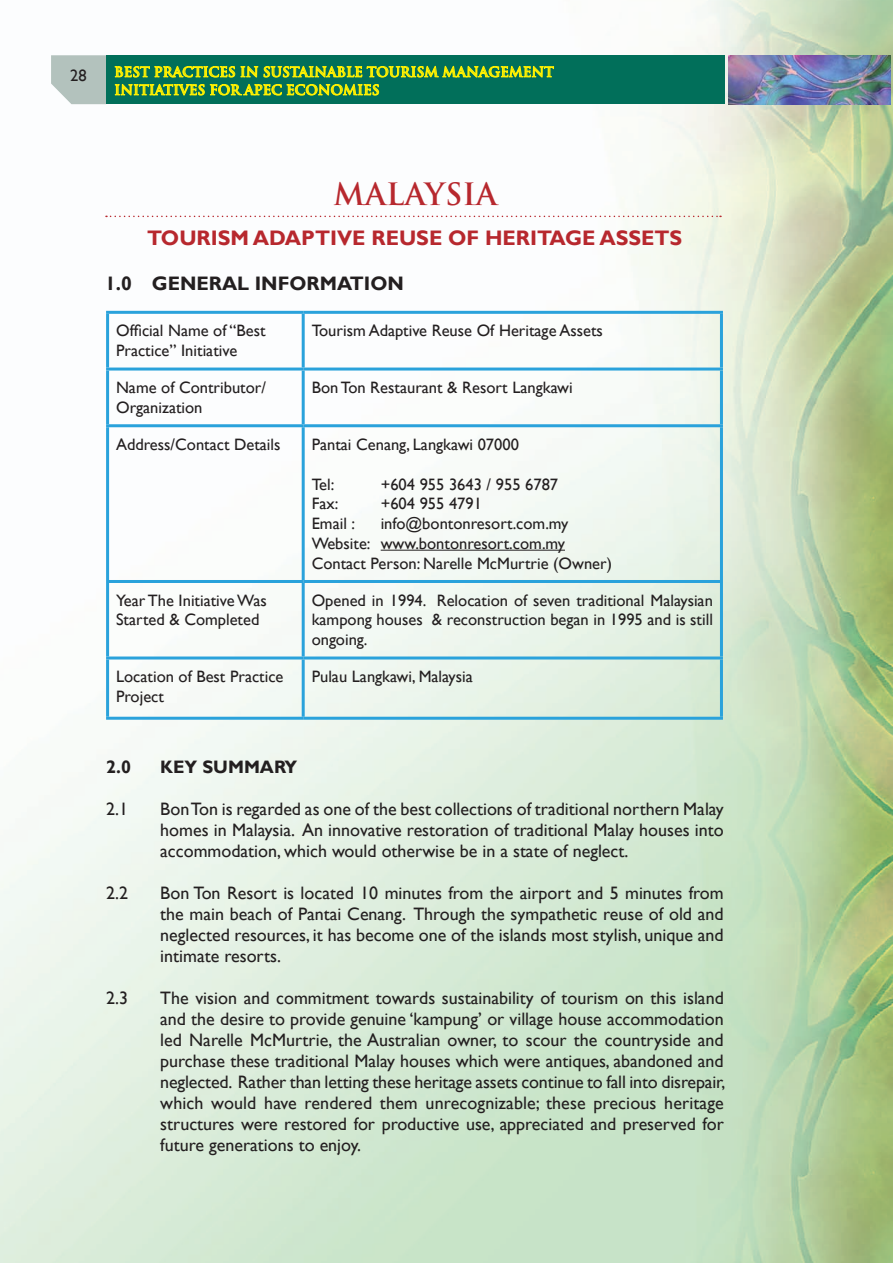
<style>
.page{position:relative;width:893px;height:1263px;background:#fff}
.page>*{position:absolute;margin:0;border:0;box-sizing:border-box;transform-origin:0 0}
.t1{font:700 30px "Trajan";color:#b7282e}
.t2{font:700 21px "Gill Sans";color:#b7282e}
.t3{font:700 19.5px "Gill Sans";color:#231f20}
.t4{font:18px/21px "Gill Sans";color:#231f20;text-align:justify}
.t5{font:700 18px "Gill Sans";color:#231f20}
.t6{font:16.5px/19.8px "Gill Sans";color:#231f20}
.t7{font:700 13.5px/18px "Trajan";color:#fff101}
</style>
<div class="page">
<img style="left:0;top:0;width:893px;height:1263px">
<img style="left:729px;top:55px;width:161px;height:49px">
<svg style="left:51px;top:55px;width:55px;height:49px;background:#b9c6c2"></svg>
<div style="left:106px;top:55px;width:619px;height:49px;background:#016f5a"></div>
<svg style="left:115px;top:33px;width:439px;height:63px"></svg>
<svg style="left:106px;top:216px;width:615px;height:1px"></svg>
<hr style="left:106px;top:311px;width:197px;height:3px;background:#2aa2db">
<hr style="left:106px;top:314px;width:3px;height:53px;background:#2aa2db">
<hr style="left:303px;top:311px;width:420px;height:3px;background:#2aa2db">
<hr style="left:302px;top:314px;width:3px;height:53px;background:#2aa2db">
<hr style="left:720px;top:314px;width:3px;height:53px;background:#2aa2db">
<hr style="left:106px;top:367px;width:197px;height:3px;background:#2aa2db">
<hr style="left:106px;top:370px;width:3px;height:54px;background:#2aa2db">
<hr style="left:303px;top:367px;width:420px;height:3px;background:#2aa2db">
<hr style="left:302px;top:370px;width:3px;height:54px;background:#2aa2db">
<hr style="left:720px;top:370px;width:3px;height:54px;background:#2aa2db">
<hr style="left:106px;top:424px;width:197px;height:3px;background:#2aa2db">
<hr style="left:106px;top:427px;width:3px;height:153px;background:#2aa2db">
<hr style="left:303px;top:424px;width:420px;height:3px;background:#2aa2db">
<hr style="left:302px;top:427px;width:3px;height:153px;background:#2aa2db">
<hr style="left:720px;top:427px;width:3px;height:153px;background:#2aa2db">
<hr style="left:106px;top:580px;width:197px;height:3px;background:#2aa2db">
<hr style="left:106px;top:583px;width:3px;height:73px;background:#2aa2db">
<hr style="left:303px;top:580px;width:420px;height:3px;background:#2aa2db">
<hr style="left:302px;top:583px;width:3px;height:73px;background:#2aa2db">
<hr style="left:720px;top:583px;width:3px;height:73px;background:#2aa2db">
<hr style="left:106px;top:656px;width:197px;height:3px;background:#2aa2db">
<hr style="left:106px;top:659px;width:3px;height:58px;background:#2aa2db">
<hr style="left:303px;top:656px;width:420px;height:3px;background:#2aa2db">
<hr style="left:302px;top:659px;width:3px;height:58px;background:#2aa2db">
<hr style="left:720px;top:659px;width:3px;height:58px;background:#2aa2db">
<hr style="left:106px;top:717px;width:197px;height:3px;background:#2aa2db">
<hr style="left:303px;top:717px;width:420px;height:3px;background:#2aa2db">
<hr style="left:381px;top:550px;width:184px;height:1px;background:#231f20">
<p class="t6" style="left:70px;top:66px;width:18px">28</p>
<p class="t7" style="left:114px;top:63px;width:441px">BEST PRACTICES IN SUSTAINABLE TOURISM MANAGEMENT<br>INITIATIVES FOR APEC ECONOMIES</p>
<h1 class="t1" style="left:334px;top:175px;width:165px">MALAYSIA</h1>
<p class="t2" style="left:147px;top:225px;width:536px">TOURISM ADAPTIVE REUSE OF HERITAGE ASSETS</p>
<p class="t3" style="left:105px;top:272px;width:300px">1.0 GENERAL INFORMATION</p>
<p class="t6" style="left:116px;top:321px;width:151px">Official Name of “Best<br>Practice” Initiative</p>
<p class="t6" style="left:312px;top:321px;width:293px">Tourism Adaptive Reuse Of Heritage Assets</p>
<p class="t6" style="left:116px;top:378px;width:151px">Name of Contributor/<br>Organization</p>
<p class="t6" style="left:312px;top:378px;width:262px">Bon Ton Restaurant &amp; Resort Langkawi</p>
<p class="t6" style="left:116px;top:435px;width:166px">Address/Contact Details</p>
<p class="t6" style="left:312px;top:435px;width:209px">Pantai Cenang, Langkawi 07000</p>
<p class="t6" style="left:312px;top:474px;width:24px">Tel:</p>
<p class="t6" style="left:381px;top:474px;width:179px">+604 955 3643 / 955 6787</p>
<p class="t6" style="left:312px;top:494px;width:28px">Fax:</p>
<p class="t6" style="left:381px;top:494px;width:103px">+604 955 4791</p>
<p class="t6" style="left:312px;top:514px;width:45px">Email :</p>
<p class="t6" style="left:312px;top:514px;width:302px;text-indent:69px">info@bontonresort.com.my<br>Website: www.bontonresort.com.my<br>Contact Person: Narelle McMurtrie (Owner)</p>
<p class="t6" style="left:116px;top:590px;width:152px">Year The Initiative Was<br>Started &amp; Completed</p>
<p class="t6" style="left:312px;top:590px;width:403px;text-align:justify">Opened in 1994. Relocation of seven traditional Malaysian kampong houses &amp; reconstruction began in 1995 and is still ongoing.</p>
<p class="t6" style="left:116px;top:667px;width:169px">Location of Best Practice<br>Project</p>
<p class="t6" style="left:312px;top:667px;width:163px">Pulau Langkawi, Malaysia</p>
<p class="t5" style="left:106px;top:756px;width:26px">2.0</p>
<p class="t5" style="left:160px;top:756px;width:138px">KEY SUMMARY</p>
<p class="t4" style="left:106px;top:799px;width:23px">2.1</p>
<p class="t4" style="left:160px;top:799px;width:565px">Bon Ton is regarded as one of the best collections of traditional northern Malay homes in Malaysia. An innovative restoration of traditional Malay houses into accommodation, which would otherwise be in a state of neglect.</p>
<p class="t4" style="left:106px;top:883px;width:23px">2.2</p>
<p class="t4" style="left:160px;top:883px;width:565px">Bon Ton Resort is located 10 minutes from the airport and 5 minutes from the main beach of Pantai Cenang. Through the sympathetic reuse of old and neglected resources, it has become one of the islands most stylish, unique and intimate resorts.</p>
<p class="t4" style="left:106px;top:988px;width:23px">2.3</p>
<p class="t4" style="left:160px;top:988px;width:567px">The vision and commitment towards sustainability of tourism on this island and the desire to provide genuine ‘kampung’ or village house accommodation led Narelle McMurtrie, the Australian owner, to scour the countryside and purchase these traditional Malay houses which were antiques, abandoned and neglected. Rather than letting these heritage assets continue to fall into disrepair, which would have rendered them unrecognizable; these precious heritage structures were restored for productive use, appreciated and preserved for future generations to enjoy.</p>
</div>
